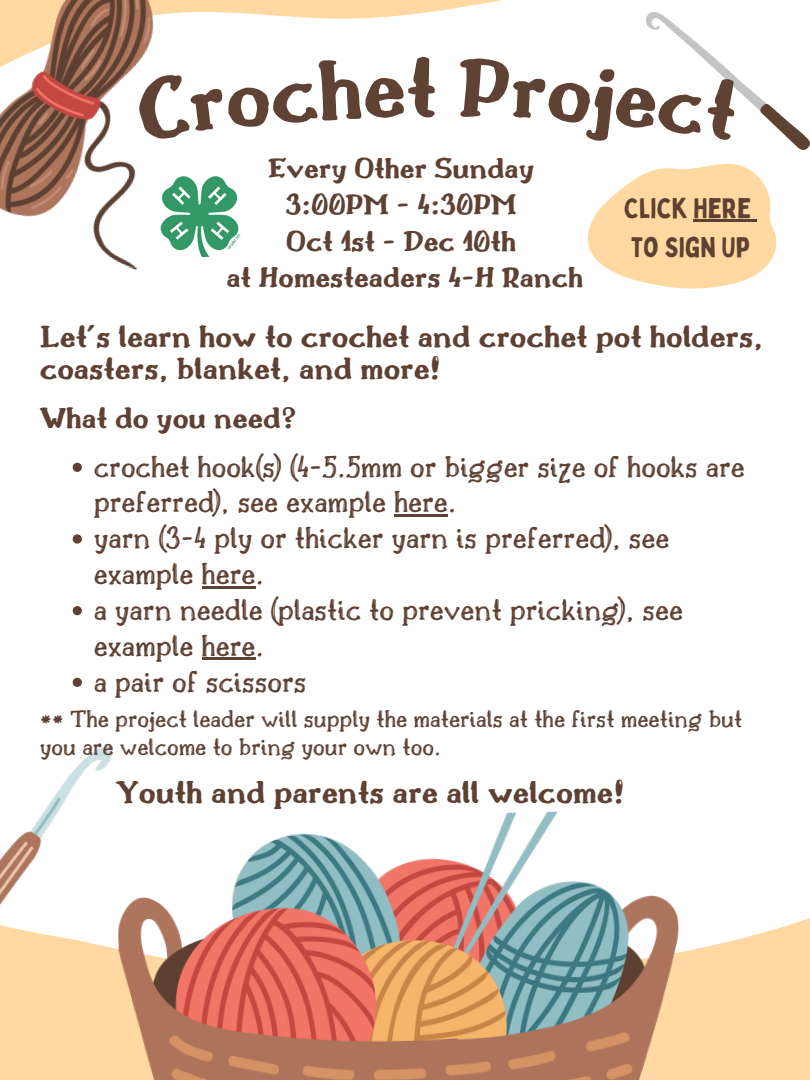
<style>
.page{position:relative;width:810px;height:1080px;background:#ffd9a1}
.page>*{position:absolute;margin:0;border:0;box-sizing:border-box;transform-origin:0 0}
.t1{font:700 88.5px "Drukaatie Burti";color:#5f4233}
.t2{font:700 33.12px "Drukaatie Burti";color:#5e4132}
.t3{font:700 32.38px/32.5px "Drukaatie Burti";color:#5e4132}
.t4{font:31.75px/35.8px "Drukaatie Burti";color:#5e4132}
.t5{font:700 31.12px "Drukaatie Burti";color:#5e4132}
.t6{font:700 30px "Drukaatie Burti";color:#5e4132}
.t7{font:27.81px "Bobby Jones";color:#5e4132}
.t8{font:25.38px/28.3px "Drukaatie Burti";color:#5e4132}
</style>
<div class="page">
<div style="left:0;top:0;width:810px;height:952px;background:#fff"></div>
<img style="left:201px;top:176px;width:71px;height:81px">
<img style="left:647px;top:12px;width:163px;height:138px">
<img style="left:0;top:0;width:201px;height:270px">
<img style="left:0;top:740px;width:140px;height:212px">
<svg style="left:73px;top:463px;width:9px;height:9px"></svg>
<hr style="left:394px;top:514px;width:54px;height:3px;background:#5e4132">
<svg style="left:73px;top:534px;width:9px;height:10px"></svg>
<hr style="left:202px;top:586px;width:54px;height:3px;background:#5e4132">
<svg style="left:73px;top:606px;width:9px;height:9px"></svg>
<hr style="left:202px;top:657px;width:54px;height:3px;background:#5e4132">
<svg style="left:73px;top:678px;width:9px;height:9px"></svg>
<img style="left:116px;top:809px;width:568px;height:271px">
<svg style="left:572px;top:164px;width:207px;height:125px"></svg>
<div style="left:135px;top:58px;width:269px;height:84px;background:#fff"></div>
<div style="left:459px;top:57px;width:280px;height:84px;background:#fff"></div>
<p class="t1" style="left:406px;top:38px;width:33px">t</p>
<p class="t6" style="left:268px;top:151px;width:268px">Every Other Sunday</p>
<p class="t6" style="left:286px;top:188px;width:233px">3:00PM - 4:30PM</p>
<p class="t6" style="left:286px;top:224px;width:231px">Oct 1st - Dec 10th</p>
<p class="t6" style="left:226px;top:261px;width:358px">at Homesteaders 4-H Ranch</p>
<p class="t7" style="left:624px;top:191px;width:128px">CLICK HERE</p>
<p class="t7" style="left:631px;top:229px;width:120px">TO SIGN UP</p>
<p class="t3" style="left:40px;top:320px;width:725px">Let’s learn how to crochet and crochet pot holders, coasters, blanket, and more!</p>
<p class="t5" style="left:40px;top:400px;width:259px">What do you need?</p>
<p class="t4" style="left:94px;top:448px;width:653px">crochet hook(s) (4-5.5mm or bigger size of hooks are preferred), see example here.</p>
<p class="t4" style="left:94px;top:520px;width:577px">yarn (3-4 ply or thicker yarn is preferred), see example here.</p>
<p class="t4" style="left:94px;top:591px;width:591px">a yarn needle (plastic to prevent pricking), see example here.</p>
<p class="t4" style="left:94px;top:663px;width:214px">a pair of scissors</p>
<p class="t8" style="left:40px;top:704px;width:704px">** The project leader will supply the materials at the first meeting but you are welcome to bring your own too.</p>
<p class="t2" style="left:116px;top:774px;width:511px">Youth and parents are all welcome!</p>
</div>
